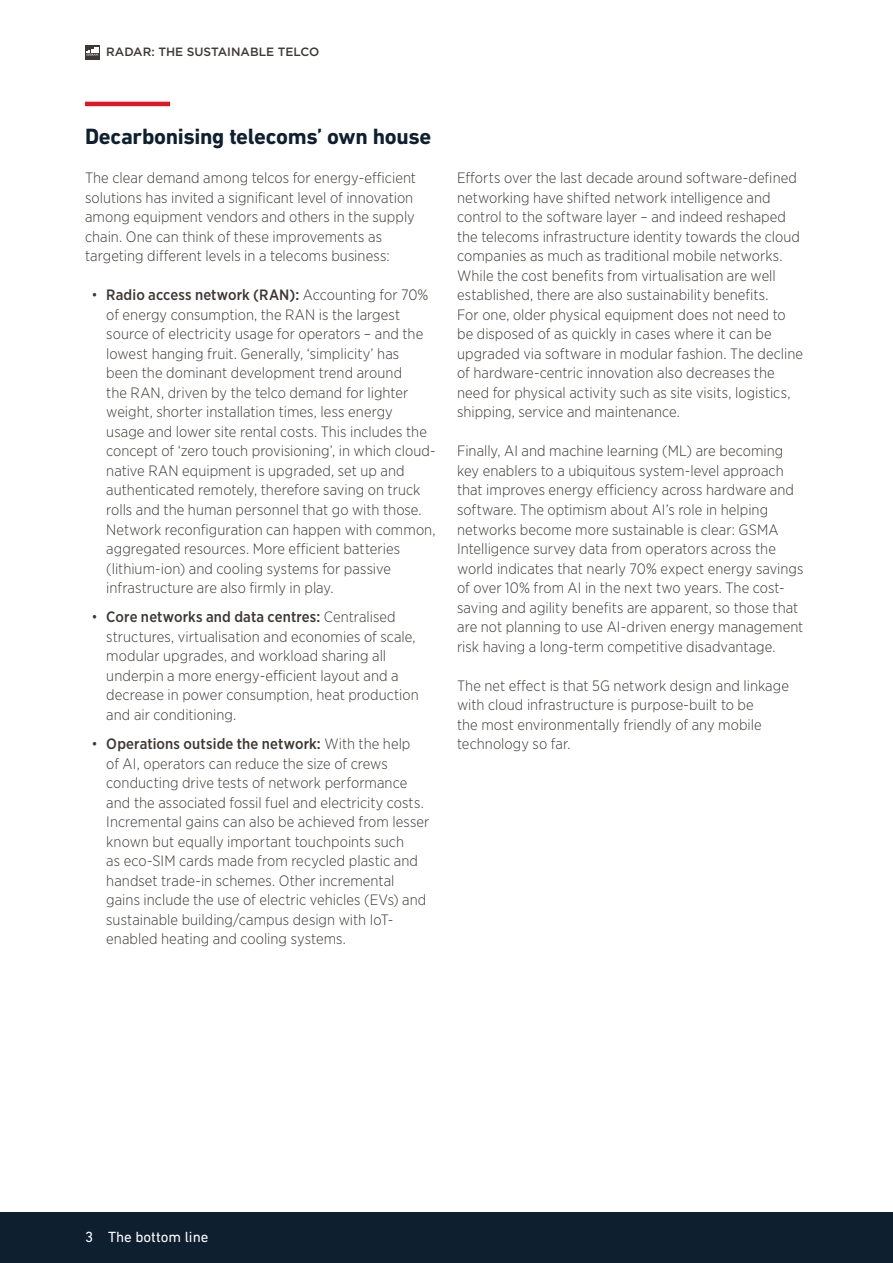
<style>
.page{position:relative;width:893px;height:1263px;background:#fff}
.page>*{position:absolute;margin:0;border:0;box-sizing:border-box;transform-origin:0 0}
.t1{font:700 22.5px "DIN Next LT Pro";letter-spacing:-.015em;color:#0e1f30}
.t2{font:300 15px/19.5px "Gotham Narrow";letter-spacing:.005em;color:#3c3835}
.t3{font:15px "DIN Next LT Pro";color:#fff}
.t4{font:500 12px "Gotham";color:#3c3835}
.s1{font-weight:500}
</style>
<div class="page">
<div style="left:0;top:1212px;width:893px;height:51px;background:#0e1f30"></div>
<svg style="left:85px;top:45px;width:15px;height:15px"></svg>
<svg style="left:86px;top:48px;width:13px;height:8px"></svg>
<hr style="left:85px;top:102px;width:85px;height:4px;background:#de1726">
<p class="t4" style="left:106px;top:44px;width:214px">RADAR: THE SUSTAINABLE TELCO</p>
<h1 class="t1" style="left:85px;top:124px;width:348px">Decarbonising telecoms’ own house</h1>
<p class="t2" style="left:85px;top:168px;width:333px">The clear demand among telcos for energy-efficient solutions has invited a significant level of innovation among equipment vendors and others in the supply chain. One can think of these improvements as targeting different levels in a telecoms business:</p>
<p class="t2" style="left:106px;top:285px;width:331px;text-indent:-15px">• <span class="s1">Radio access network (RAN):</span> Accounting for 70% of energy consumption, the RAN is the largest source of electricity usage for operators – and the lowest hanging fruit. Generally, ‘simplicity’ has<br>been the dominant development trend around<br>the RAN, driven by the telco demand for lighter weight, shorter installation times, less energy<br>usage and lower site rental costs. This includes the concept of ‘zero touch provisioning’, in which cloud&shy;native RAN equipment is upgraded, set up and authenticated remotely, therefore saving on truck rolls and the human personnel that go with those.<br>Network reconfiguration can happen with common, aggregated resources. More efficient batteries (lithium-ion) and cooling systems for passive infrastructure are also firmly in play.</p>
<p class="t2" style="left:106px;top:607px;width:314px;text-indent:-15px">• <span class="s1">Core networks and data centres:</span> Centralised structures, virtualisation and economies of scale, modular upgrades, and workload sharing all underpin a more energy-efficient layout and a decrease in power consumption, heat production and air conditioning.</p>
<p class="t2" style="left:106px;top:734px;width:325px;text-indent:-15px">• <span class="s1">Operations outside the network:</span> With the help<br>of AI, operators can reduce the size of crews conducting drive tests of network performance and the associated fossil fuel and electricity costs.<br>Incremental gains can also be achieved from lesser known but equally important touchpoints such<br>as eco-SIM cards made from recycled plastic and handset trade-in schemes. Other incremental gains include the use of electric vehicles (EVs) and sustainable building/campus design with IoT&shy;enabled heating and cooling systems.</p>
<p class="t2" style="left:457px;top:168px;width:347px">Efforts over the last decade around software-defined networking have shifted network intelligence and control to the software layer – and indeed reshaped the telecoms infrastructure identity towards the cloud companies as much as traditional mobile networks.<br>While the cost benefits from virtualisation are well established, there are also sustainability benefits.<br>For one, older physical equipment does not need to be disposed of as quickly in cases where it can be upgraded via software in modular fashion. The decline of hardware-centric innovation also decreases the need for physical activity such as site visits, logistics, shipping, service and maintenance.</p>
<p class="t2" style="left:457px;top:441px;width:348px">Finally, AI and machine learning (ML) are becoming key enablers to a ubiquitous system-level approach that improves energy efficiency across hardware and software. The optimism about AI’s role in helping networks become more sustainable is clear: GSMA Intelligence survey data from operators across the world indicates that nearly 70% expect energy savings of over 10% from AI in the next two years. The cost&shy;saving and agility benefits are apparent, so those that are not planning to use AI-driven energy management risk having a long-term competitive disadvantage.</p>
<p class="t2" style="left:457px;top:675px;width:333px">The net effect is that 5G network design and linkage with cloud infrastructure is purpose-built to be<br>the most environmentally friendly of any mobile technology so far.</p>
<p class="t3" style="left:85px;top:1228px;width:125px">3 The bottom line</p>
</div>
